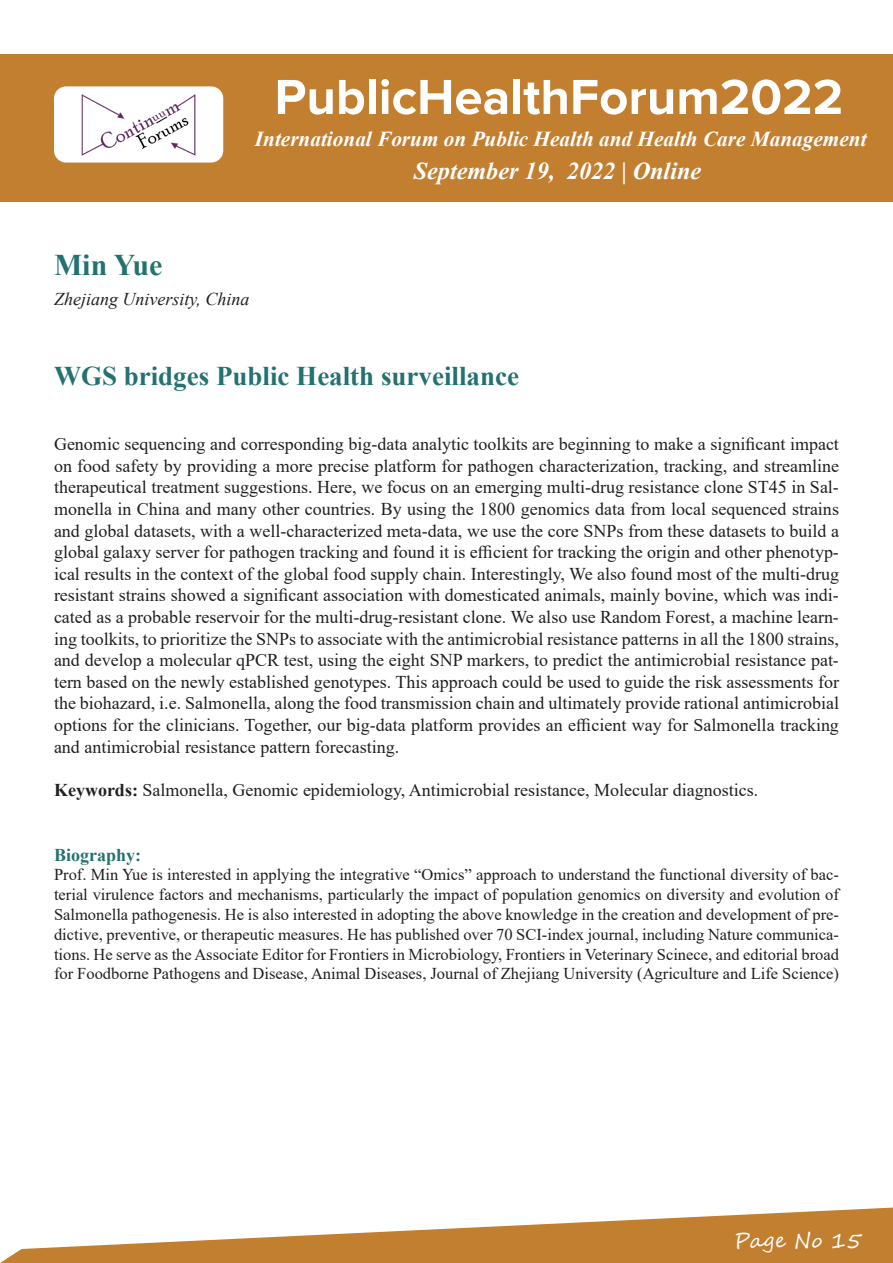
<style>
.page{position:relative;width:893px;height:1263px;background:#fff}
.page>*{position:absolute;margin:0;border:0;box-sizing:border-box;transform-origin:0 0}
.t1{font:700 51px "Proxima Nova";color:#fff}
.t2{font:700 30px "Times New Roman";color:#23726f}
.t3{font:700 27px "Times New Roman";color:#23726f}
.t4{font:italic 700 24.15px "Times New Roman";color:#fff}
.t5{font:italic 700 21.3px "Times New Roman";color:#fff}
.t6{font:21px "Segoe Script";color:#fff}
.t7{font:18px/21.6px "Times New Roman";color:#231f20;text-align:justify}
.t8{font:italic 18px "Times New Roman";color:#231f20}
.t9{font:700 18px "Times New Roman";color:#23726f}
.t10{font:16.5px/19.8px "Times New Roman";color:#231f20;text-align:justify}
.s1{font-weight:700}
</style>
<div class="page">
<svg style="left:0;top:1207px;width:893px;height:56px;fill:#c37f30"></svg>
<div style="left:0;top:54px;width:893px;height:147px;background:#c37f30"></div>
<div style="left:54px;top:86px;width:169px;height:77px;background:#fff;border-radius:12px"></div>
<img style="left:82px;top:94px;width:114px;height:61px">
<h1 class="t1" style="left:274px;top:74px;width:570px">PublicHealthForum2022</h1>
<p class="t5" style="left:255px;top:124px;width:613px">International Forum on Public Health and Health Care Management</p>
<h3 class="t4" style="left:414px;top:154px;width:289px">September 19, 2022 | Online</h3>
<p class="t2" style="left:54px;top:243px;width:110px">Min Yue</p>
<p class="t8" style="left:54px;top:287px;width:197px">Zhejiang University, China</p>
<p class="t3" style="left:54px;top:357px;width:467px">WGS bridges Public Health surveillance</p>
<p class="t7" style="left:54px;top:433px;width:786px">Genomic sequencing and corresponding big-data analytic toolkits are beginning to make a significant impact on food safety by providing a more precise platform for pathogen characterization, tracking, and streamline therapeutical treatment suggestions. Here, we focus on an emerging multi-drug resistance clone ST45 in Sal&shy;monella in China and many other countries. By using the 1800 genomics data from local sequenced strains and global datasets, with a well-characterized meta-data, we use the core SNPs from these datasets to build a global galaxy server for pathogen tracking and found it is efficient for tracking the origin and other phenotyp&shy;ical results in the context of the global food supply chain. Interestingly, We also found most of the multi-drug resistant strains showed a significant association with domesticated animals, mainly bovine, which was indi&shy;cated as a probable reservoir for the multi-drug-resistant clone. We also use Random Forest, a machine learn&shy;ing toolkits, to prioritize the SNPs to associate with the antimicrobial resistance patterns in all the 1800 strains, and develop a molecular qPCR test, using the eight SNP markers, to predict the antimicrobial resistance pat&shy;tern based on the newly established genotypes. This approach could be used to guide the risk assessments for the biohazard, i.e. Salmonella, along the food transmission chain and ultimately provide rational antimicrobial options for the clinicians. Together, our big-data platform provides an efficient way for Salmonella tracking and antimicrobial resistance pattern forecasting.</p>
<p class="t7" style="left:54px;top:778px;width:706px"><span class="s1">Keywords:</span> Salmonella, Genomic epidemiology, Antimicrobial resistance, Molecular diagnostics.</p>
<p class="t9" style="left:54px;top:841px;width:89px">Biography:</p>
<p class="t10" style="left:54px;top:864px;width:786px">Prof. Min Yue is interested in applying the integrative “Omics” approach to understand the functional diversity of bac&shy;terial virulence factors and mechanisms, particularly the impact of population genomics on diversity and evolution of Salmonella pathogenesis. He is also interested in adopting the above knowledge in the creation and development of pre&shy;dictive, preventive, or therapeutic measures. He has published over 70 SCI-index journal, including Nature communica&shy;tions. He serve as the Associate Editor for Frontiers in Microbiology, Frontiers in Veterinary Scinece, and editorial broad for Foodborne Pathogens and Disease, Animal Diseases, Journal of Zhejiang University (Agriculture and Life Science)</p>
<p class="t6" style="left:734px;top:1223px;width:129px">Page No 15</p>
</div>
